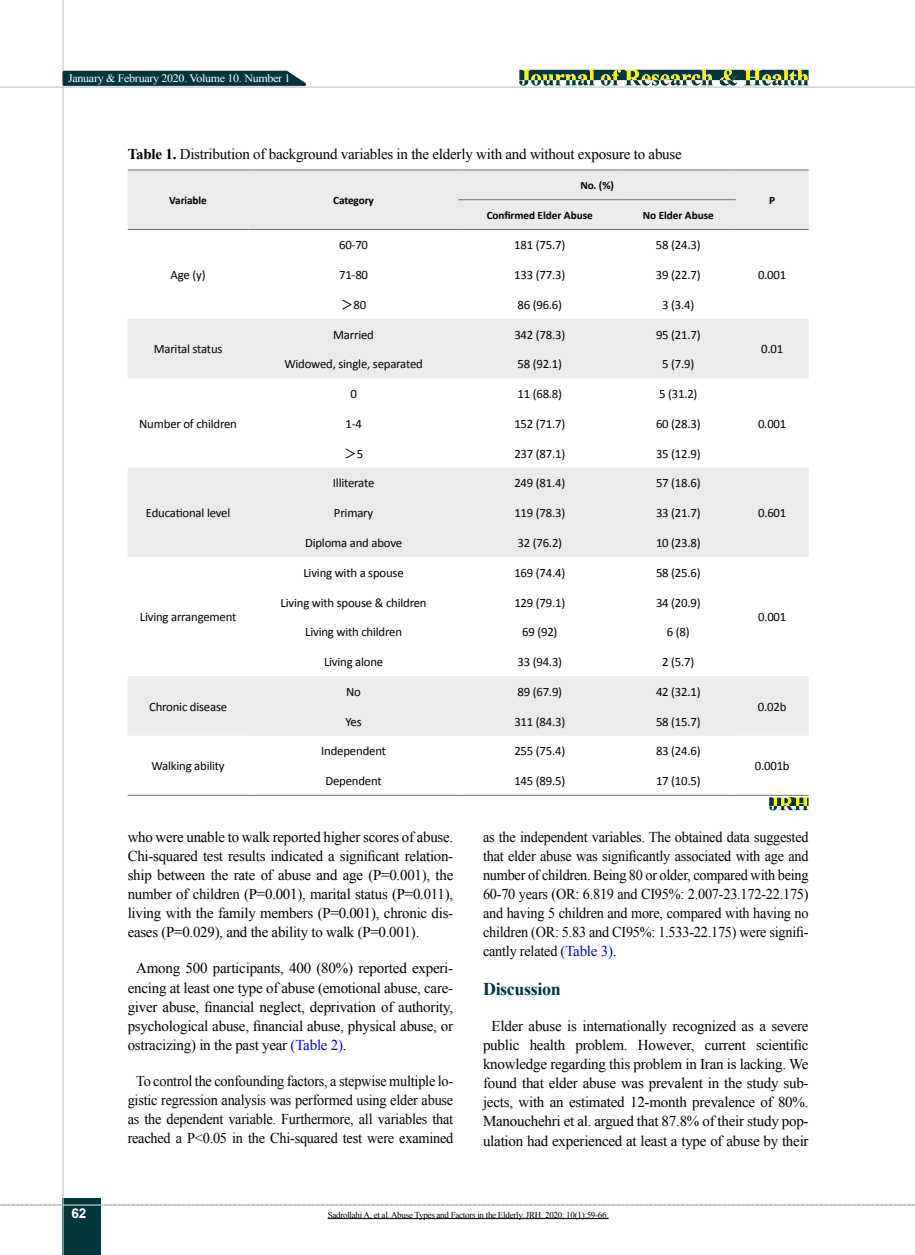
<style>
.page{position:relative;width:915px;height:1255px;background:#fff}
.page>*{position:absolute;margin:0;border:0;box-sizing:border-box;transform-origin:0 0}
.t1{font:700 18px "Times New Roman";letter-spacing:-.02em;color:#02363b}
.t2{font:15px/19px "Times New Roman";letter-spacing:-.015em;color:#000;text-align:justify}
.t3{font:15px/19px "Times New Roman";letter-spacing:-.015em;color:#000;text-align:center;scale:.95 1}
.t4{font:700 13.5px "Arial";color:#fff}
.t5{font:12.75px "Calibri";letter-spacing:-.015em;color:#000}
.t6{font:12.75px "MS Gothic";color:#000}
.t7{font:11.4px "Times New Roman";letter-spacing:-.025em;color:#fff;scale:1.05 1}
.t8{font:700 11.25px "Calibri";letter-spacing:-.01em;color:#000}
.t9{font:9px "Times New Roman";letter-spacing:-.03em;color:#000}
.s1{font-weight:700}
.s2{font-family:"MS Gothic"}
.s3{font-family:"Calibri"}
.s4{color:#00f}
</style>
<div class="page">
<svg style="left:0;top:1204px;width:915px;height:1px"></svg>
<div style="left:63px;top:1198px;width:38px;height:56px;background:#02363b"></div>
<hr style="left:62px;top:0;width:2px;height:1254px;background:#c2c4c6">
<hr style="left:0;top:87px;width:914px;height:1px;background:#c2c4c6">
<hr style="left:63px;top:1204px;width:38px;height:1px;background:#ebebec">
<svg style="left:61px;top:69px;width:253px;height:18px;background:#375f63"></svg>
<svg style="left:519px;top:69px;width:289px;height:17px;background:#799165"></svg>
<svg style="left:128px;top:170px;width:680px;height:565px"></svg>
<hr style="left:128px;top:169px;width:120px;height:1px;background:#6d6e71">
<hr style="left:248px;top:169px;width:210px;height:1px;background:#6d6e71">
<hr style="left:458px;top:169px;width:162px;height:1px;background:#6d6e71">
<hr style="left:620px;top:169px;width:115px;height:1px;background:#6d6e71">
<hr style="left:735px;top:169px;width:73px;height:1px;background:#6d6e71">
<hr style="left:458px;top:199px;width:162px;height:1px;background:#6d6e71">
<hr style="left:620px;top:199px;width:115px;height:1px;background:#6d6e71">
<hr style="left:128px;top:229px;width:120px;height:1px;background:#6d6e71">
<hr style="left:248px;top:229px;width:210px;height:1px;background:#6d6e71">
<hr style="left:458px;top:229px;width:162px;height:1px;background:#6d6e71">
<hr style="left:620px;top:229px;width:115px;height:1px;background:#6d6e71">
<hr style="left:735px;top:229px;width:73px;height:1px;background:#6d6e71">
<hr style="left:128px;top:795px;width:120px;height:1px;background:#6d6e71">
<hr style="left:735px;top:795px;width:73px;height:1px;background:#6d6e71">
<hr style="left:248px;top:795px;width:210px;height:1px;background:#6d6e71">
<hr style="left:458px;top:795px;width:162px;height:1px;background:#6d6e71">
<hr style="left:620px;top:795px;width:115px;height:1px;background:#6d6e71">
<svg style="left:769px;top:797px;width:39px;height:13px"></svg>
<hr style="left:327px;top:1218px;width:281px;height:1px;background:#000">
<p class="t7" style="left:68px;top:70px;width:213px">January &amp; February 2020. Volume 10. Number 1</p>
<p class="t2" style="left:128px;top:144px;width:555px"><span class="s1">Table 1.</span> Distribution of background variables in the elderly with and without exposure to abuse</p>
<p class="t8" style="left:169px;top:193px;width:39px">Variable</p>
<p class="t8" style="left:333px;top:193px;width:42px">Category</p>
<p class="t8" style="left:580px;top:178px;width:35px">No. (%)</p>
<p class="t8" style="left:486px;top:208px;width:107px">Confirmed Elder Abuse</p>
<p class="t8" style="left:642px;top:208px;width:72px">No Elder Abuse</p>
<p class="t8" style="left:768px;top:193px;width:7px">P</p>
<p class="t5" style="left:171px;top:267px;width:36px">Age (y)</p>
<p class="t5" style="left:154px;top:341px;width:70px">Marital status</p>
<p class="t5" style="left:139px;top:415px;width:99px">Number of children</p>
<p class="t5" style="left:146px;top:505px;width:86px">Educational level</p>
<p class="t5" style="left:140px;top:609px;width:98px">Living arrangement</p>
<p class="t5" style="left:149px;top:698px;width:80px">Chronic disease</p>
<p class="t5" style="left:151px;top:758px;width:75px">Walking ability</p>
<p class="t5" style="left:339px;top:237px;width:30px">60-70</p>
<p class="t5" style="left:514px;top:237px;width:52px">181 (75.7)</p>
<p class="t5" style="left:655px;top:237px;width:46px">58 (24.3)</p>
<p class="t5" style="left:339px;top:267px;width:30px">71-80</p>
<p class="t5" style="left:514px;top:267px;width:52px">133 (77.3)</p>
<p class="t5" style="left:655px;top:267px;width:46px">39 (22.7)</p>
<p class="t5" style="left:757px;top:267px;width:30px">0.001</p>
<p class="t5" style="left:341px;top:296px;width:27px"><span class="s2">＞</span>80</p>
<p class="t5" style="left:517px;top:296px;width:46px">86 (96.6)</p>
<p class="t5" style="left:662px;top:296px;width:34px">3 (3.4)</p>
<p class="t5" style="left:333px;top:326px;width:42px">Married</p>
<p class="t5" style="left:514px;top:326px;width:52px">342 (78.3)</p>
<p class="t5" style="left:655px;top:326px;width:46px">95 (21.7)</p>
<p class="t5" style="left:284px;top:356px;width:140px">Widowed, single, separated</p>
<p class="t5" style="left:517px;top:356px;width:46px">58 (92.1)</p>
<p class="t5" style="left:662px;top:356px;width:34px">5 (7.9)</p>
<p class="t5" style="left:760px;top:341px;width:24px">0.01</p>
<p class="t5" style="left:350px;top:386px;width:8px">0</p>
<p class="t5" style="left:517px;top:386px;width:46px">11 (68.8)</p>
<p class="t5" style="left:659px;top:386px;width:40px">5 (31.2)</p>
<p class="t5" style="left:345px;top:415px;width:18px">1-4</p>
<p class="t5" style="left:514px;top:415px;width:52px">152 (71.7)</p>
<p class="t5" style="left:655px;top:415px;width:46px">60 (28.3)</p>
<p class="t5" style="left:757px;top:415px;width:30px">0.001</p>
<p class="t6" style="left:344px;top:447px;width:21px">＞<span class="s3">5</span></p>
<p class="t5" style="left:514px;top:445px;width:52px">237 (87.1)</p>
<p class="t5" style="left:655px;top:445px;width:46px">35 (12.9)</p>
<p class="t5" style="left:333px;top:475px;width:43px">Illiterate</p>
<p class="t5" style="left:514px;top:475px;width:52px">249 (81.4)</p>
<p class="t5" style="left:655px;top:475px;width:46px">57 (18.6)</p>
<p class="t5" style="left:334px;top:505px;width:41px">Primary</p>
<p class="t5" style="left:514px;top:505px;width:52px">119 (78.3)</p>
<p class="t5" style="left:655px;top:505px;width:46px">33 (21.7)</p>
<p class="t5" style="left:757px;top:505px;width:30px">0.601</p>
<p class="t5" style="left:305px;top:534px;width:99px">Diploma and above</p>
<p class="t5" style="left:517px;top:534px;width:46px">32 (76.2)</p>
<p class="t5" style="left:655px;top:534px;width:46px">10 (23.8)</p>
<p class="t5" style="left:303px;top:564px;width:102px">Living with a spouse</p>
<p class="t5" style="left:514px;top:564px;width:52px">169 (74.4)</p>
<p class="t5" style="left:655px;top:564px;width:46px">58 (25.6)</p>
<p class="t5" style="left:280px;top:594px;width:147px">Living with spouse &amp; children</p>
<p class="t5" style="left:514px;top:594px;width:52px">129 (79.1)</p>
<p class="t5" style="left:655px;top:594px;width:46px">34 (20.9)</p>
<p class="t5" style="left:305px;top:624px;width:98px">Living with children</p>
<p class="t5" style="left:522px;top:624px;width:37px">69 (92)</p>
<p class="t5" style="left:666px;top:624px;width:24px">6 (8)</p>
<p class="t5" style="left:324px;top:653px;width:61px">Living alone</p>
<p class="t5" style="left:517px;top:653px;width:46px">33 (94.3)</p>
<p class="t5" style="left:662px;top:653px;width:34px">2 (5.7)</p>
<p class="t5" style="left:346px;top:683px;width:16px">No</p>
<p class="t5" style="left:517px;top:683px;width:46px">89 (67.9)</p>
<p class="t5" style="left:655px;top:683px;width:46px">42 (32.1)</p>
<p class="t5" style="left:345px;top:713px;width:18px">Yes</p>
<p class="t5" style="left:514px;top:713px;width:52px">311 (84.3)</p>
<p class="t5" style="left:655px;top:713px;width:46px">58 (15.7)</p>
<p class="t5" style="left:321px;top:743px;width:66px">Independent</p>
<p class="t5" style="left:514px;top:743px;width:52px">255 (75.4)</p>
<p class="t5" style="left:655px;top:743px;width:46px">83 (24.6)</p>
<p class="t5" style="left:325px;top:772px;width:58px">Dependent</p>
<p class="t5" style="left:514px;top:772px;width:52px">145 (89.5)</p>
<p class="t5" style="left:655px;top:772px;width:46px">17 (10.5)</p>
<p class="t5" style="left:757px;top:609px;width:30px">0.001</p>
<p class="t5" style="left:757px;top:698px;width:30px">0.02b</p>
<p class="t5" style="left:754px;top:758px;width:36px">0.001b</p>
<p class="t4" style="left:71px;top:1203px;width:17px">62</p>
<p class="t2" style="left:128px;top:827px;width:327px">who were unable to walk reported higher scores of abuse.<br>Chi-squared test results indicated a significant relation&shy;ship between the rate of abuse and age (P=0.001), the number of children (P=0.001), marital status (P=0.011), living with the family members (P=0.001), chronic dis&shy;eases (P=0.029), and the ability to walk (P=0.001).</p>
<p class="t2" style="left:128px;top:958px;width:327px;text-indent:9px">Among 500 participants, 400 (80%) reported experi&shy;encing at least one type of abuse (emotional abuse, care&shy;giver abuse, financial neglect, deprivation of authority, psychological abuse, financial abuse, physical abuse, or ostracizing) in the past year <span class="s4">(Table 2)</span>.</p>
<p class="t3" style="left:128px;top:1070px;width:344px">To control the confounding factors, a stepwise multiple lo&shy;gistic regression analysis was performed using elder abuse as the dependent variable. Furthermore, all variables that reached a P&lt;0.05 in the Chi-squared test were examined</p>
<p class="t3" style="left:483px;top:827px;width:344px;text-align:justify">as the independent variables. The obtained data suggested that elder abuse was significantly associated with age and number of children. Being 80 or older, compared with being 60-70 years (OR: 6.819 and CI95%: 2.007-23.172-22.175) and having 5 children and more, compared with having no children (OR: 5.83 and CI95%: 1.533-22.175) were signifi&shy;cantly related <span class="s4">(Table 3)</span>.</p>
<p class="t1" style="left:483px;top:976px;width:79px">Discussion</p>
<p class="t2" style="left:483px;top:1016px;width:327px;text-align:center">Elder abuse is internationally recognized as a severe public health problem. However, current scientific knowledge regarding this problem in Iran is lacking. We found that elder abuse was prevalent in the study sub&shy;jects, with an estimated 12-month prevalence of 80%.<br>Manouchehri et al. argued that 87.8% of their study pop&shy;ulation had experienced at least a type of abuse by their</p>
<p class="t9" style="left:327px;top:1208px;width:282px">Sadrollahi A, et al. Abuse Types and Factors in the Elderly. JRH. 2020; 10(1):59-66.</p>
</div>
